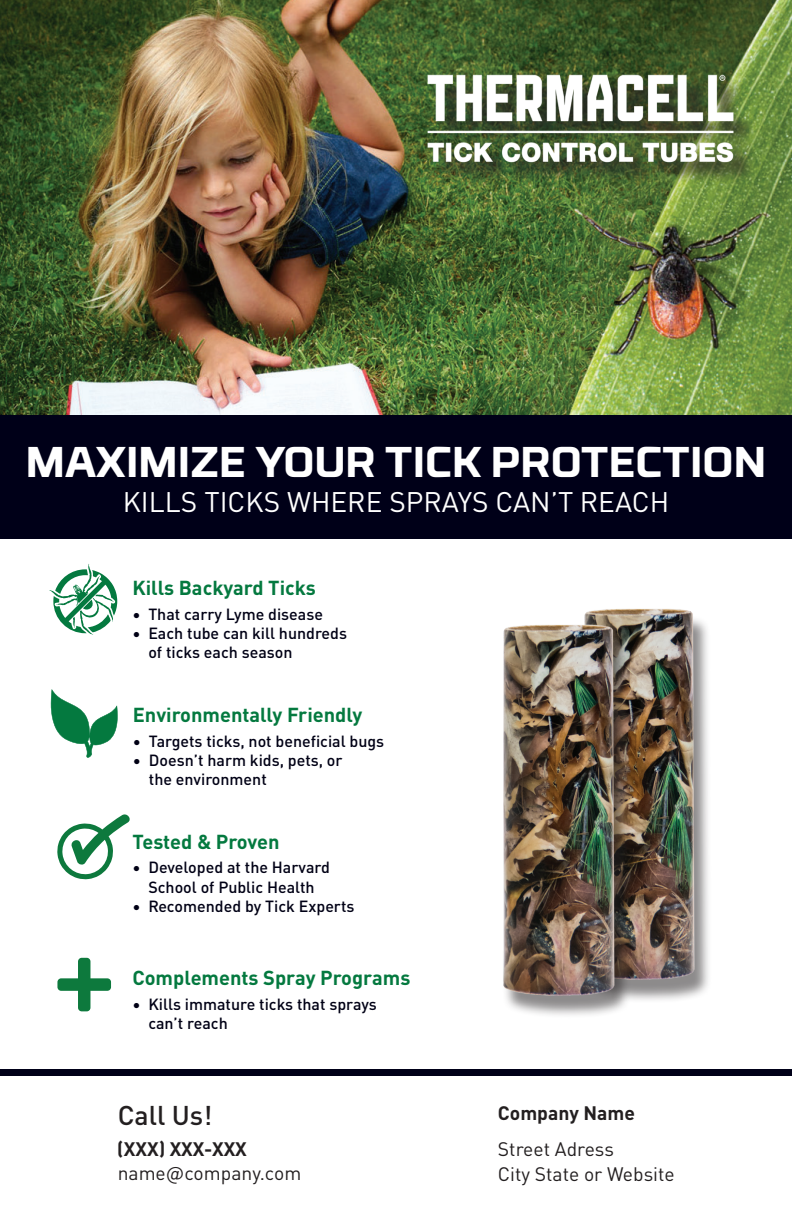
<style>
.page{position:relative;width:792px;height:1224px;background:#fff}
.page>*{position:absolute;margin:0;border:0;box-sizing:border-box;transform-origin:0 0}
.t1{font:700 43px "RB No 3.1";color:#fff}
.t2{font:28px "DINOT";color:#fff}
.t3{font:500 26.8px "DINOT";color:#231f20}
.t4{font:700 20px "DINOT";color:#04793f}
.t5{font:19.2px "DINOT";color:#231f20}
.t6{font:700 19.2px "DINOT";color:#231f20}
.t7{font:500 16px/19.2px "DINOT";color:#000015}
</style>
<div class="page">
<div style="left:0;top:1069px;width:792px;height:7px;background:#000018"></div>
<img style="left:0;top:0;width:792px;height:415px">
<img style="left:404px;top:55px;width:351px;height:132px">
<div style="left:0;top:415px;width:792px;height:124px;background:#000018"></div>
<svg style="left:49px;top:564px;width:68px;height:71px"></svg>
<div style="left:583px;top:614px;width:129px;height:389px;background:#231f20;opacity:.52"></div>
<img style="left:585px;top:608px;width:118px;height:382px">
<div style="left:502px;top:630px;width:129px;height:389px;background:#231f20;opacity:.52"></div>
<img style="left:502px;top:614px;width:120px;height:391px">
<svg style="left:51px;top:689px;width:67px;height:69px"></svg>
<svg style="left:57px;top:814px;width:73px;height:65px"></svg>
<svg style="left:57px;top:958px;width:54px;height:53px"></svg>
<h1 class="t1" style="left:26px;top:427px;width:742px">MAXIMIZE YOUR TICK PROTECTION</h1>
<h2 class="t2" style="left:123px;top:480px;width:548px">KILLS TICKS WHERE SPRAYS CAN’T REACH</h2>
<p class="t4" style="left:132px;top:572px;width:185px">Kills Backyard Ticks</p>
<p class="t7" style="left:132px;top:603px;width:192px">• That carry Lyme disease</p>
<p class="t7" style="left:148px;top:623px;width:200px;text-indent:-16px">• Each tube can kill hundreds of ticks each season</p>
<p class="t4" style="left:133px;top:699px;width:231px">Environmentally Friendly</p>
<p class="t7" style="left:133px;top:730px;width:253px">• Targets ticks, not beneficial bugs</p>
<p class="t7" style="left:149px;top:749px;width:195px;text-indent:-16px">• Doesn’t harm kids, pets, or the environment</p>
<p class="t4" style="left:132px;top:826px;width:149px">Tested &amp; Proven</p>
<p class="t7" style="left:132px;top:857px;width:199px;text-align:center">• Developed at the Harvard<br>School of Public Health</p>
<p class="t7" style="left:132px;top:895px;width:224px">• Recomended by Tick Experts</p>
<p class="t4" style="left:132px;top:963px;width:280px">Complements Spray Programs</p>
<p class="t7" style="left:148px;top:993px;width:230px;text-indent:-16px">• Kills immature ticks that sprays can’t reach</p>
<h3 class="t3" style="left:118px;top:1095px;width:96px">Call Us!</h3>
<p class="t6" style="left:498px;top:1098px;width:139px">Company Name</p>
<p class="t6" style="left:117px;top:1134px;width:131px">(XXX) XXX-XXX</p>
<p class="t5" style="left:498px;top:1135px;width:118px">Street Adress</p>
<p class="t5" style="left:118px;top:1159px;width:185px">name@company.com</p>
<p class="t5" style="left:498px;top:1159px;width:178px">City State or Website</p>
</div>
